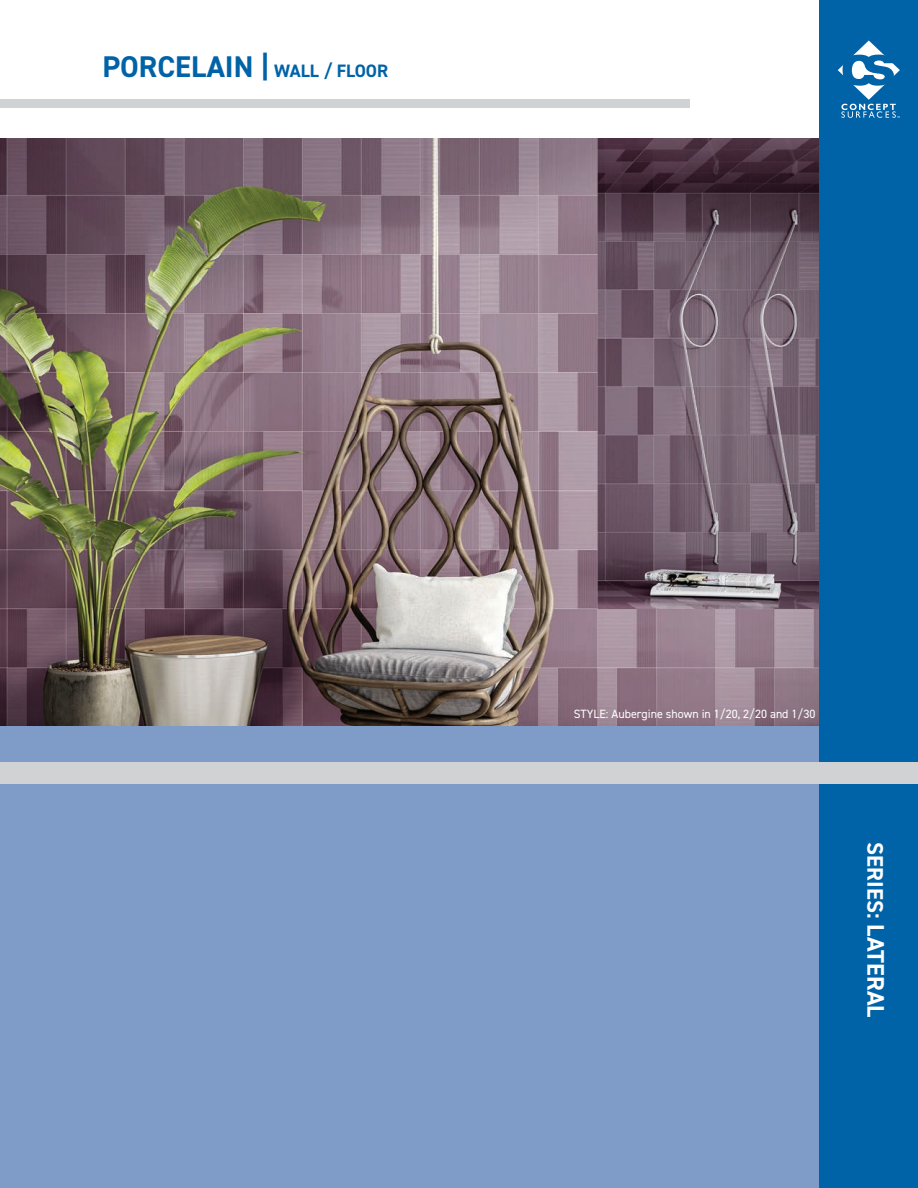
<style>
.page{position:relative;width:918px;height:1188px;background:#fff}
.page>*{position:absolute;margin:0;border:0;box-sizing:border-box;transform-origin:0 0}
.t1{font:700 30px "DIN2014";color:#0163a7}
.t2{font:700 22.5px "DIN2014";color:#fff}
.t3{font:12px "DIN2014";color:#fff}
.s1{font-size:18px}
.s2{font-size:24px}
</style>
<div class="page">
<img style="left:0;top:138px;width:820px;height:589px">
<div style="left:0;top:727px;width:918px;height:461px;background:#7f9cc8"></div>
<div style="left:820px;top:0;width:98px;height:1188px;background:#0163a7"></div>
<div style="left:0;top:762px;width:918px;height:22px;background:#d1d2d3"></div>
<div style="left:0;top:99px;width:689px;height:9px;background:#d1d2d3"></div>
<svg style="left:838px;top:40px;width:62px;height:78px"></svg>
<h1 class="t1" style="left:103px;top:47px;width:287px">PORCELAIN | <span class="s1">WALL / FLOOR</span></h1>
<p class="t3" style="left:574px;top:707px;width:243px">STYLE: Aubergine shown in 1/20, 2/20 and 1/30</p>
<h2 class="t2" style="left:890px;top:842px;width:177px;rotate:90deg">SERIES: <span class="s2">LATERAL</span></h2>
</div>
